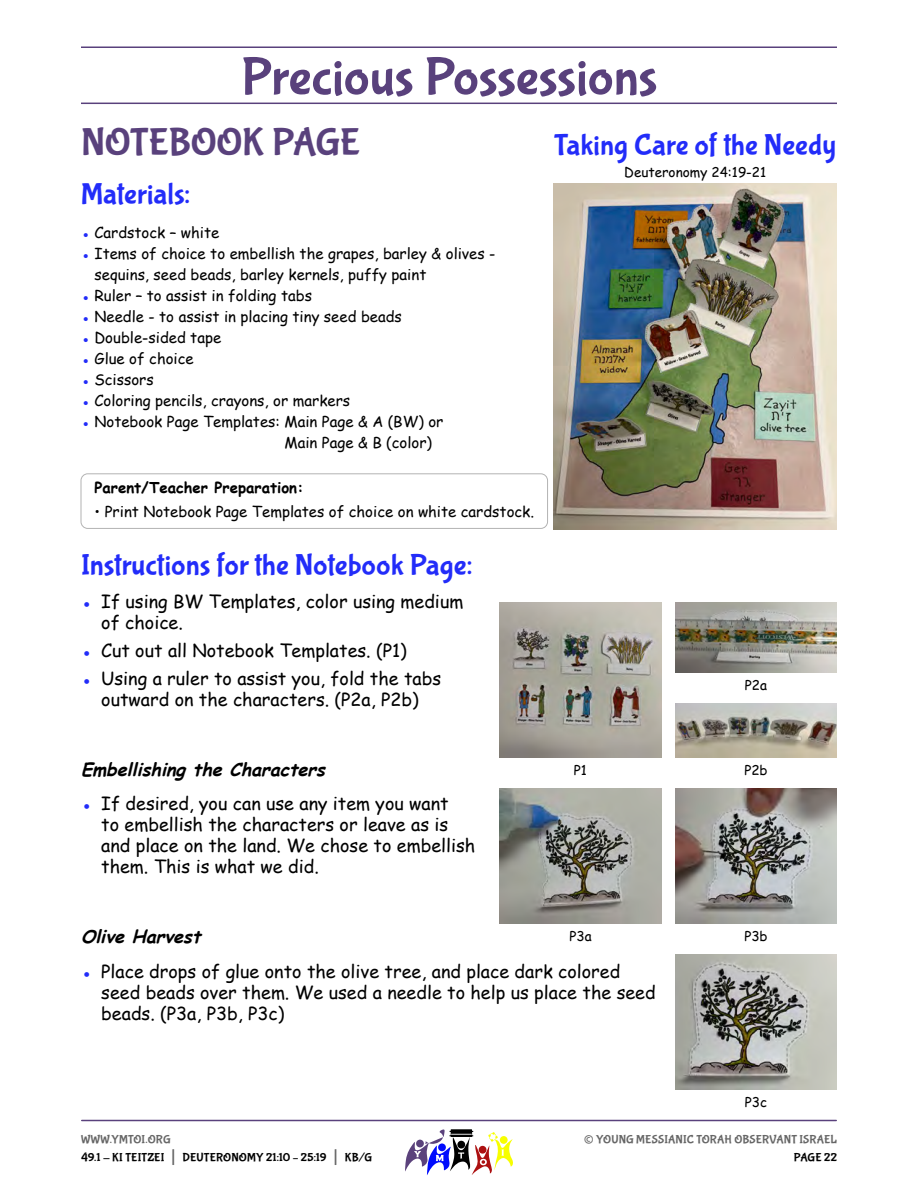
<style>
.page{position:relative;width:918px;height:1188px;background:#fff}
.page>*{position:absolute;margin:0;border:0;box-sizing:border-box;transform-origin:0 0}
.Section_Heading{font:54px "Bubblegum Sans";letter-spacing:-.005em;color:#59417c}
.Heading{font:39px "Bubblegum Sans";letter-spacing:-.005em;color:#59417c}
.Sub_Heading{font:30px "Bubblegum Sans";letter-spacing:.005em;color:#222cf9}
.Sub_Heading_Center{font:30px "Bubblegum Sans";letter-spacing:.005em;color:#222cf9}
.t1{font:27px "Bubblegum Sans";color:#666}
.t2{font:18px/21px "Comic Sans MS";color:#000}
.Body_Text_-_Craft{font:italic 700 18px "Comic Sans MS";color:#000}
.Body_Text_-_Instructions_Text_Width{font:15px/21px "Comic Sans MS";color:#000}
.Body_Text_-_Instructions_Text_Width-2{font:700 15px "Comic Sans MS";color:#000}
.Body_Text_-_Caption{font:13.5px "Comic Sans MS";color:#000}
.t3{font:12px/18px "Bubblegum Sans";letter-spacing:.015em;color:#000}
.t4{font:12px "Bubblegum Sans";letter-spacing:.01em;color:#666}
.s1{color:#222cf9}
.s2{color:#666}
.s3{font-size:21px;color:#666}
</style>
<div class="page">
<hr style="left:82px;top:1120px;width:754px;height:1px;background:#59417c">
<svg style="left:405px;top:1129px;width:108px;height:46px"></svg>
<hr style="left:81px;top:103px;width:756px;height:1px;background:#59417c">
<hr style="left:81px;top:46px;width:756px;height:2px;background:#59417c">
<div style="left:81px;top:473px;width:467px;height:56px;border:1px solid #b3b3b3;border-radius:7px"></div>
<img style="left:554px;top:184px;width:283px;height:345px">
<img style="left:500px;top:602px;width:162px;height:155px">
<img style="left:675px;top:602px;width:162px;height:70px">
<img style="left:675px;top:703px;width:162px;height:54px">
<img style="left:500px;top:788px;width:162px;height:135px">
<img style="left:675px;top:788px;width:162px;height:135px">
<img style="left:675px;top:954px;width:162px;height:135px">
<p class="Section_Heading" style="left:241px;top:47px;width:418px">Precious Possessions</p>
<p class="Heading" style="left:81px;top:120px;width:281px">NOTEBOOK PAGE</p>
<p class="Sub_Heading" style="left:81px;top:177px;width:111px">Materials:</p>
<p class="Body_Text_-_Instructions_Text_Width" style="left:81px;top:221px;width:140px"><span class="s1">●</span> Cardstock – white</p>
<p class="Body_Text_-_Instructions_Text_Width" style="left:94px;top:242px;width:403px;text-indent:-14px"><span class="s1">●</span> Items of choice to embellish the grapes, barley &amp; olives - sequins, seed beads, barley kernels, puffy paint</p>
<p class="Body_Text_-_Instructions_Text_Width" style="left:81px;top:284px;width:233px"><span class="s1">●</span> Ruler – to assist in folding tabs</p>
<p class="Body_Text_-_Instructions_Text_Width" style="left:81px;top:305px;width:322px"><span class="s1">●</span> Needle - to assist in placing tiny seed beads</p>
<p class="Body_Text_-_Instructions_Text_Width" style="left:81px;top:326px;width:142px"><span class="s1">●</span> Double-sided tape</p>
<p class="Body_Text_-_Instructions_Text_Width" style="left:81px;top:347px;width:114px"><span class="s1">●</span> Glue of choice</p>
<p class="Body_Text_-_Instructions_Text_Width" style="left:81px;top:368px;width:74px"><span class="s1">●</span> Scissors</p>
<p class="Body_Text_-_Instructions_Text_Width" style="left:81px;top:389px;width:271px"><span class="s1">●</span> Coloring pencils, crayons, or markers</p>
<p class="Body_Text_-_Instructions_Text_Width" style="left:284px;top:410px;width:160px;text-indent:-203px"><span class="s1">●</span> Notebook Page Templates: Main Page &amp; A (BW) or<br>Main Page &amp; B (color)</p>
<p class="Body_Text_-_Instructions_Text_Width-2" style="left:94px;top:476px;width:211px">Parent/Teacher Preparation:</p>
<p class="Body_Text_-_Instructions_Text_Width" style="left:94px;top:501px;width:441px">• Print Notebook Page Templates of choice on white cardstock.</p>
<p class="Sub_Heading" style="left:81px;top:548px;width:393px">Instructions for the Notebook Page:</p>
<p class="t2" style="left:101px;top:590px;width:364px;text-indent:-20px"><span class="s1">●</span> If using BW Templates, color using medium of choice.</p>
<p class="t2" style="left:81px;top:639px;width:327px"><span class="s1">●</span> Cut out all Notebook Templates. (P1)</p>
<p class="t2" style="left:81px;top:667px;width:362px;text-align:center"><span class="s1">●</span> Using a ruler to assist you, fold the tabs outward on the characters. (P2a, P2b)</p>
<p class="Sub_Heading_Center" style="left:554px;top:128px;width:284px">Taking Care of the Needy</p>
<p class="Body_Text_-_Caption" style="left:624px;top:162px;width:143px">Deuteronomy 24:19-21</p>
<p class="Body_Text_-_Caption" style="left:745px;top:675px;width:24px">P2a</p>
<p class="Body_Text_-_Craft" style="left:81px;top:756px;width:251px">Embellishing the Characters</p>
<p class="t2" style="left:101px;top:793px;width:376px;text-indent:-20px"><span class="s1">●</span> If desired, you can use any item you want<br>to embellish the characters or leave as is and place on the land. We chose to embellish them. This is what we did.</p>
<p class="Body_Text_-_Caption" style="left:574px;top:760px;width:15px">P1</p>
<p class="Body_Text_-_Caption" style="left:744px;top:760px;width:25px">P2b</p>
<p class="Body_Text_-_Craft" style="left:81px;top:924px;width:127px">Olive Harvest</p>
<p class="t2" style="left:101px;top:960px;width:556px;text-indent:-20px"><span class="s1">●</span> Place drops of glue onto the olive tree, and place dark colored seed beads over them. We used a needle to help us place the seed beads. (P3a, P3b, P3c)</p>
<p class="Body_Text_-_Caption" style="left:569px;top:926px;width:24px">P3a</p>
<p class="Body_Text_-_Caption" style="left:744px;top:926px;width:25px">P3b</p>
<p class="t3" style="left:81px;top:1131px;width:293px"><span class="s2">WWW.YMTOI.ORG<br></span>49.1 - KI TEITZEI <span class="s3">|</span> DEUTERONOMY 21:10 – 25:19 <span class="s3">|</span> KB/G</p>
<p class="Body_Text_-_Caption" style="left:745px;top:1092px;width:24px">P3c</p>
<h3 class="t1" style="left:584px;top:1124px;width:12px">©</h3>
<p class="t4" style="left:596px;top:1133px;width:242px">YOUNG MESSIANIC TORAH OBSERVANT ISRAEL</p>
<p class="t3" style="left:794px;top:1149px;width:45px">PAGE 22</p>
</div>
